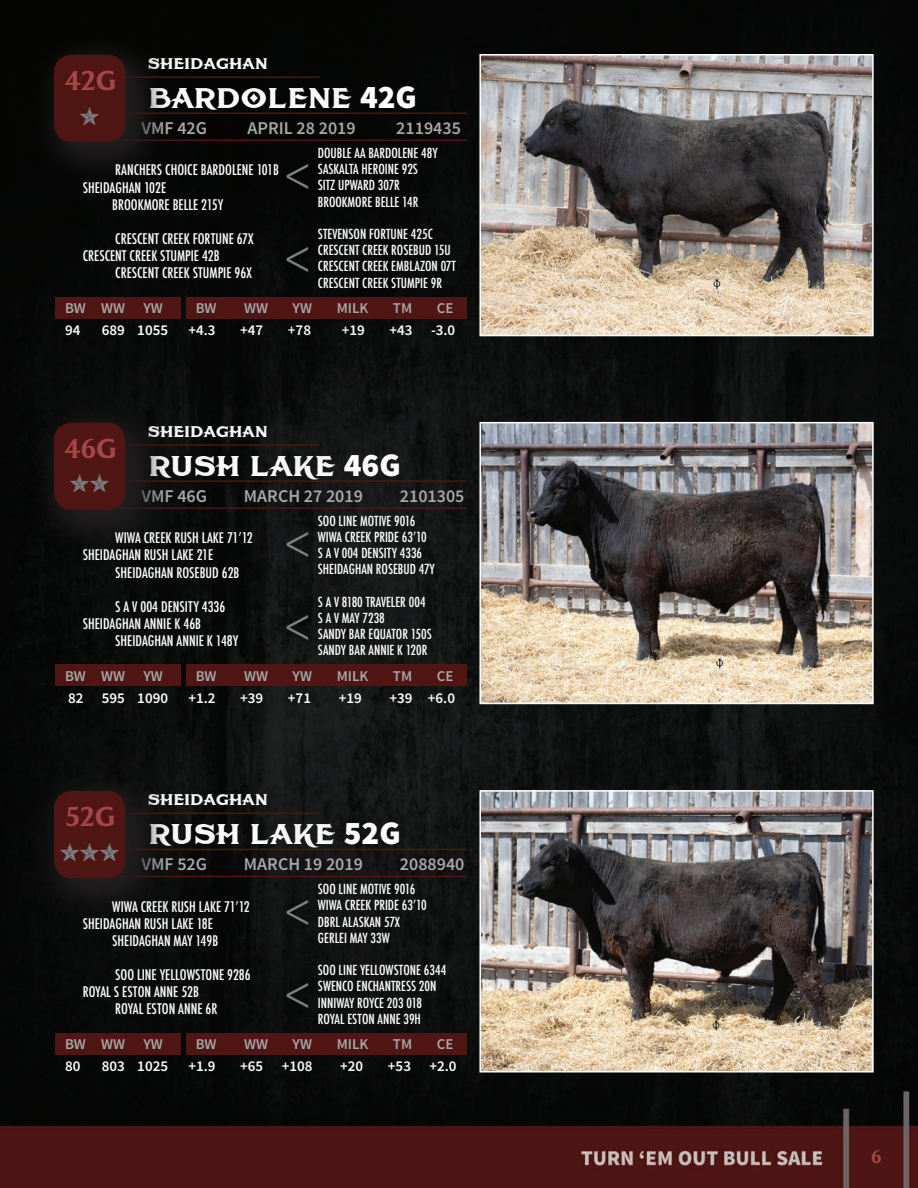
<style>
.page{position:relative;width:918px;height:1188px;background:#fff}
.page>*{position:absolute;margin:0;border:0;box-sizing:border-box;transform-origin:0 0}
.t1{font:49.5px/82.8px "Minion Pro";color:#7c8385}
.t2{font:33px "American Brewery Rough Demo";color:#fff}
.t3{font:27px "MADE Kenfolg";color:#a54747}
.t4{font:19.5px "Seeing Stars";color:#7c8385}
.t5{font:600 18px "Source Sans Pro";color:#a9a8a8}
.t6{font:18px "American Brewery Rough Demo";color:#fff}
.t7{font:18px "MADE Kenfolg";color:#a54747}
.t8{font:600 15px "Source Sans Pro";color:#fff}
.t9{font:600 15px "Source Sans Pro";color:#a9a8a8}
.t10{font:500 condensed 14.25px/17.1px "Futura";color:#fff}
.t11{font:500 condensed 13.5px/16.2px "Futura";color:#fff}
.s1{font-family:"Source Sans Pro";font-weight:900}
</style>
<div class="page">
<img style="left:0;top:0;width:918px;height:1188px">
<img style="left:482px;top:57px;width:389px;height:276px">
<div style="left:479px;top:54px;width:395px;height:282px;border:2px solid #fff"></div>
<hr style="left:81px;top:112px;width:386px;height:2px;background:#4f1614">
<hr style="left:74px;top:76px;width:246px;height:2px;background:#4f1614">
<hr style="left:81px;top:140px;width:386px;height:1px;background:#4f1614">
<svg style="left:28px;top:29px;width:144px;height:160px;background:#0b0a09"></svg>
<div style="left:54px;top:55px;width:71px;height:87px;background:#4f1614;border-radius:18px"></div>
<div style="left:56px;top:297px;width:125px;height:21px;background:#4f1614"></div>
<div style="left:186px;top:297px;width:281px;height:21px;background:#4f1614"></div>
<img style="left:482px;top:425px;width:389px;height:276px">
<div style="left:479px;top:422px;width:395px;height:282px;border:2px solid #fff"></div>
<hr style="left:81px;top:480px;width:386px;height:2px;background:#4f1614">
<hr style="left:74px;top:444px;width:246px;height:2px;background:#4f1614">
<hr style="left:81px;top:507px;width:386px;height:2px;background:#4f1614">
<svg style="left:28px;top:397px;width:144px;height:159px;background:#0f0f0e"></svg>
<div style="left:54px;top:423px;width:71px;height:87px;background:#4f1614;border-radius:18px"></div>
<div style="left:56px;top:665px;width:125px;height:21px;background:#4f1614"></div>
<div style="left:186px;top:665px;width:281px;height:21px;background:#4f1614"></div>
<img style="left:482px;top:793px;width:389px;height:276px">
<div style="left:479px;top:790px;width:395px;height:282px;border:2px solid #fff"></div>
<hr style="left:81px;top:849px;width:386px;height:1px;background:#4f1614">
<hr style="left:74px;top:813px;width:246px;height:1px;background:#4f1614">
<hr style="left:81px;top:876px;width:386px;height:1px;background:#4f1614">
<svg style="left:28px;top:765px;width:144px;height:160px;background:#0f0f0f"></svg>
<div style="left:54px;top:791px;width:71px;height:87px;background:#4f1614;border-radius:18px"></div>
<div style="left:56px;top:1033px;width:125px;height:22px;background:#4f1614"></div>
<div style="left:186px;top:1033px;width:281px;height:22px;background:#4f1614"></div>
<h3 class="t3" style="left:64px;top:64px;width:54px">42G</h3>
<h3 class="t4" style="left:80px;top:106px;width:21px">E</h3>
<h3 class="t6" style="left:147px;top:58px;width:121px">SHEIDAGHAN</h3>
<h2 class="t2" style="left:147px;top:88px;width:271px">BARDOLENE <span class="s1">42G</span></h2>
<h3 class="t5" style="left:142px;top:116px;width:67px">VMF 42G</h3>
<h3 class="t5" style="left:248px;top:116px;width:110px">APRIL 28 2019</h3>
<h3 class="t5" style="left:396px;top:116px;width:66px">2119435</h3>
<p class="t10" style="left:115px;top:162px;width:165px">RANCHERS CHOICE BARDOLENE 101B</p>
<p class="t10" style="left:83px;top:179px;width:85px">SHEIDAGHAN 102E</p>
<p class="t10" style="left:112px;top:196px;width:112px">BROOKMORE BELLE 215Y</p>
<p class="t10" style="left:83px;top:230px;width:172px;text-indent:32px">CRESCENT CREEK FORTUNE 67X<br>CRESCENT CREEK STUMPIE 42B</p>
<p class="t10" style="left:115px;top:264px;width:138px">CRESCENT CREEK STUMPIE 96X</p>
<h1 class="t1" style="left:284px;top:132px;width:29px">&lt; &lt;</h1>
<p class="t11" style="left:318px;top:145px;width:121px">DOUBLE AA BARDOLENE 48Y<br>SASKALTA HEROINE 92S<br>SITZ UPWARD 307R<br>BROOKMORE BELLE 14R</p>
<p class="t11" style="left:318px;top:226px;width:140px">STEVENSON FORTUNE 425C<br>CRESCENT CREEK ROSEBUD 15U<br>CRESCENT CREEK EMBLAZON 07T<br>CRESCENT CREEK STUMPIE 9R</p>
<p class="t9" style="left:65px;top:298px;width:99px">BW WW YW</p>
<p class="t9" style="left:196px;top:298px;width:22px">BW</p>
<p class="t9" style="left:244px;top:298px;width:25px">WW</p>
<p class="t9" style="left:293px;top:298px;width:21px">YW</p>
<p class="t9" style="left:337px;top:298px;width:33px">MILK</p>
<p class="t9" style="left:393px;top:298px;width:21px">TM</p>
<p class="t9" style="left:437px;top:298px;width:18px">CE</p>
<p class="t8" style="left:65px;top:321px;width:17px">94</p>
<p class="t8" style="left:102px;top:321px;width:68px">689 1055</p>
<p class="t8" style="left:188px;top:321px;width:29px">+4.3</p>
<p class="t8" style="left:240px;top:321px;width:25px">+47</p>
<p class="t8" style="left:288px;top:321px;width:25px">+78</p>
<p class="t8" style="left:342px;top:321px;width:25px">+19</p>
<p class="t8" style="left:389px;top:321px;width:67px">+43 -3.0</p>
<h3 class="t6" style="left:147px;top:426px;width:121px">SHEIDAGHAN</h3>
<h2 class="t2" style="left:147px;top:455px;width:255px">RUSH LAKE <span class="s1">46G</span></h2>
<h3 class="t5" style="left:142px;top:484px;width:67px">VMF 46G</h3>
<h3 class="t5" style="left:244px;top:484px;width:121px">MARCH 27 2019</h3>
<h3 class="t5" style="left:400px;top:484px;width:66px">2101305</h3>
<h3 class="t3" style="left:64px;top:432px;width:54px">46G</h3>
<h3 class="t4" style="left:70px;top:474px;width:41px">EE</h3>
<p class="t10" style="left:83px;top:530px;width:171px;text-indent:32px">WIWA CREEK RUSH LAKE 71’12<br>SHEIDAGHAN RUSH LAKE 21E</p>
<p class="t10" style="left:115px;top:564px;width:126px">SHEIDAGHAN ROSEBUD 62B</p>
<p class="t10" style="left:83px;top:598px;width:144px;text-indent:32px">S A V 004 DENSITY 4336<br>SHEIDAGHAN ANNIE K 46B</p>
<p class="t10" style="left:115px;top:632px;width:125px">SHEIDAGHAN ANNIE K 148Y</p>
<p class="t11" style="left:318px;top:513px;width:118px">SOO LINE MOTIVE 9016<br>WIWA CREEK PRIDE 63’10<br>S A V 004 DENSITY 4336<br>SHEIDAGHAN ROSEBUD 47Y</p>
<p class="t11" style="left:318px;top:594px;width:115px">S A V 8180 TRAVELER 004<br>S A V MAY 7238<br>SANDY BAR EQUATOR 150S<br>SANDY BAR ANNIE K 120R</p>
<h1 class="t1" style="left:284px;top:500px;width:29px">&lt; &lt;</h1>
<p class="t9" style="left:65px;top:666px;width:99px">BW WW YW</p>
<p class="t9" style="left:196px;top:666px;width:22px">BW</p>
<p class="t9" style="left:244px;top:666px;width:25px">WW</p>
<p class="t9" style="left:293px;top:666px;width:21px">YW</p>
<p class="t9" style="left:337px;top:666px;width:33px">MILK</p>
<p class="t9" style="left:393px;top:666px;width:21px">TM</p>
<p class="t9" style="left:437px;top:666px;width:18px">CE</p>
<p class="t8" style="left:68px;top:689px;width:102px">82 595 1090</p>
<p class="t8" style="left:188px;top:689px;width:29px">+1.2</p>
<p class="t8" style="left:240px;top:689px;width:25px">+39</p>
<p class="t8" style="left:288px;top:689px;width:25px">+71</p>
<p class="t8" style="left:339px;top:689px;width:25px">+19</p>
<p class="t8" style="left:389px;top:689px;width:67px">+39 +6.0</p>
<h3 class="t6" style="left:147px;top:794px;width:121px">SHEIDAGHAN</h3>
<h2 class="t2" style="left:147px;top:824px;width:255px">RUSH LAKE <span class="s1">52G</span></h2>
<h3 class="t5" style="left:142px;top:853px;width:67px">VMF 52G</h3>
<h3 class="t5" style="left:244px;top:853px;width:121px">MARCH 19 2019</h3>
<h3 class="t5" style="left:400px;top:853px;width:66px">2088940</h3>
<h3 class="t3" style="left:65px;top:801px;width:51px">52G</h3>
<h3 class="t4" style="left:60px;top:842px;width:61px">EEE</h3>
<p class="t10" style="left:112px;top:898px;width:139px">WIWA CREEK RUSH LAKE 71’12</p>
<p class="t10" style="left:83px;top:915px;width:132px">SHEIDAGHAN RUSH LAKE 18E</p>
<p class="t10" style="left:112px;top:932px;width:108px">SHEIDAGHAN MAY 149B</p>
<p class="t10" style="left:115px;top:966px;width:137px">SOO LINE YELLOWSTONE 9286</p>
<p class="t10" style="left:83px;top:983px;width:118px">ROYAL S ESTON ANNE 52B</p>
<p class="t10" style="left:115px;top:1001px;width:104px">ROYAL ESTON ANNE 6R</p>
<p class="t11" style="left:318px;top:881px;width:110px">SOO LINE MOTIVE 9016<br>WIWA CREEK PRIDE 63’10<br>DBRL ALASKAN 57X<br>GERLEI MAY 33W</p>
<p class="t11" style="left:318px;top:962px;width:130px">SOO LINE YELLOWSTONE 6344<br>SWENCO ENCHANTRESS 20N<br>INNIWAY ROYCE 203 018<br>ROYAL ESTON ANNE 39H</p>
<h1 class="t1" style="left:284px;top:868px;width:29px">&lt; &lt;</h1>
<p class="t9" style="left:65px;top:1035px;width:99px">BW WW YW</p>
<p class="t9" style="left:196px;top:1035px;width:22px">BW</p>
<p class="t9" style="left:244px;top:1035px;width:25px">WW</p>
<p class="t9" style="left:293px;top:1035px;width:21px">YW</p>
<p class="t9" style="left:337px;top:1035px;width:33px">MILK</p>
<p class="t9" style="left:393px;top:1035px;width:21px">TM</p>
<p class="t9" style="left:437px;top:1035px;width:18px">CE</p>
<p class="t8" style="left:65px;top:1057px;width:17px">80</p>
<p class="t8" style="left:102px;top:1057px;width:68px">803 1025</p>
<p class="t8" style="left:188px;top:1057px;width:29px">+1.9</p>
<p class="t8" style="left:240px;top:1057px;width:74px">+65 +108</p>
<p class="t8" style="left:340px;top:1057px;width:25px">+20</p>
<p class="t8" style="left:388px;top:1057px;width:70px">+53 +2.0</p>
<h3 class="t7" style="left:872px;top:1146px;width:12px">6</h3>
</div>
